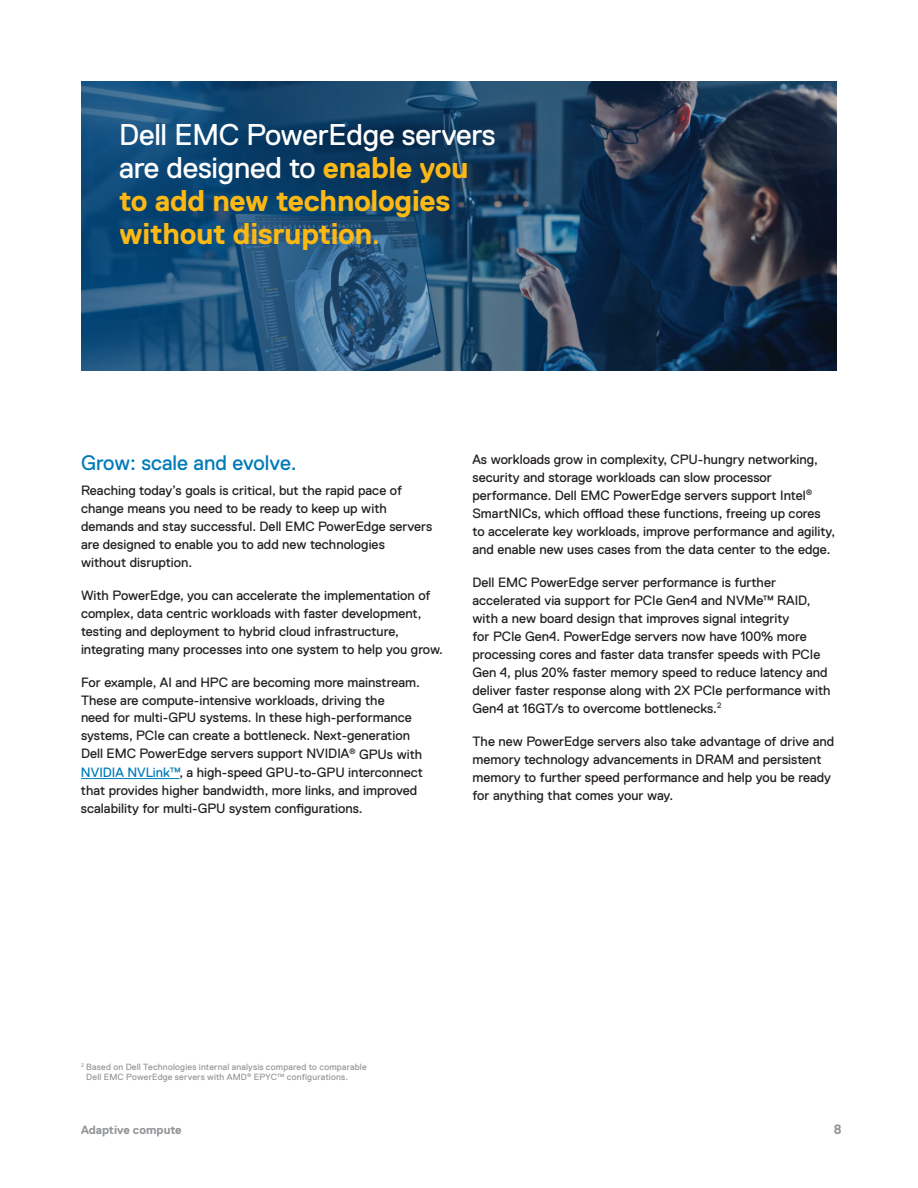
<style>
.page{position:relative;width:918px;height:1188px;background:#fff}
.page>*{position:absolute;margin:0;border:0;box-sizing:border-box;transform-origin:0 0}
.t1{font:700 30px/33px "Dell Replica";letter-spacing:-.01em;color:#fcb814}
.t2{font:21px "Dell Replica";color:#007bb9}
.t3{font:13.5px/18px "Dell Replica";color:#231f20}
.t4{font:700 13.5px "Dell Replica";color:#939598}
.t5{font:700 12px "Dell Replica";color:#939598}
.t6{font:9px/10.5px "Dell Replica";letter-spacing:.02em;color:#939598}
.s1{font-weight:400;color:#fff}
.s2{font-weight:400}
.s3{color:#007bb9}
</style>
<div class="page">
<svg style="left:81px;top:81px;width:756px;height:289px;background:#1f4667"></svg>
<hr style="left:81px;top:778px;width:98px;height:1px;background:#007bb9">
<h1 class="t1" style="left:119px;top:118px;width:378px"><span class="s1">Dell EMC PowerEdge servers are designed to</span> enable you to add new technologies without disruption<span class="s2">.</span></h1>
<h2 class="t2" style="left:81px;top:451px;width:217px">Grow: scale and evolve.</h2>
<p class="t3" style="left:81px;top:481px;width:353px">Reaching today’s goals is critical, but the rapid pace of change means you need to be ready to keep up with demands and stay successful. Dell EMC PowerEdge servers are designed to enable you to add new technologies without disruption.</p>
<p class="t3" style="left:81px;top:586px;width:364px">With PowerEdge, you can accelerate the implementation of complex, data centric workloads with faster development, testing and deployment to hybrid cloud infrastructure, integrating many processes into one system to help you grow.</p>
<p class="t3" style="left:81px;top:673px;width:343px">For example, AI and HPC are becoming more mainstream.<br>These are compute-intensive workloads, driving the<br>need for multi-GPU systems. In these high-performance systems, PCIe can create a bottleneck. Next-generation Dell EMC PowerEdge servers support NVIDIA<sup>®</sup> GPUs with <span class="s3">NVIDIA NVLink™</span>, a high-speed GPU-to-GPU interconnect that provides higher bandwidth, more links, and improved scalability for multi-GPU system configurations.</p>
<p class="t3" style="left:472px;top:450px;width:364px">As workloads grow in complexity, CPU-hungry networking, security and storage workloads can slow processor performance. Dell EMC PowerEdge servers support Intel<sup>® </sup>SmartNICs, which offload these functions, freeing up cores to accelerate key workloads, improve performance and agility, and enable new uses cases from the data center to the edge.</p>
<p class="t3" style="left:472px;top:573px;width:360px">Dell EMC PowerEdge server performance is further accelerated via support for PCIe Gen4 and NVMe™ RAID, with a new board design that improves signal integrity<br>for PCIe Gen4. PowerEdge servers now have 100% more processing cores and faster data transfer speeds with PCIe Gen 4, plus 20% faster memory speed to reduce latency and deliver faster response along with 2X PCIe performance with Gen4 at 16GT/s to overcome bottlenecks.<sup>2</sup></p>
<p class="t3" style="left:473px;top:732px;width:363px">The new PowerEdge servers also take advantage of drive and memory technology advancements in DRAM and persistent memory to further speed performance and help you be ready for anything that comes your way.</p>
<p class="t6" style="left:86px;top:1061px;width:282px;text-indent:-5px"><sup>2</sup> Based on Dell Technologies internal analysis compared to comparable<br>Dell EMC PowerEdge servers with AMD<sup>®</sup> EPYC™ configurations.</p>
<p class="t5" style="left:81px;top:1123px;width:102px">Adaptive compute</p>
<p class="t4" style="left:834px;top:1122px;width:9px">8</p>
</div>
